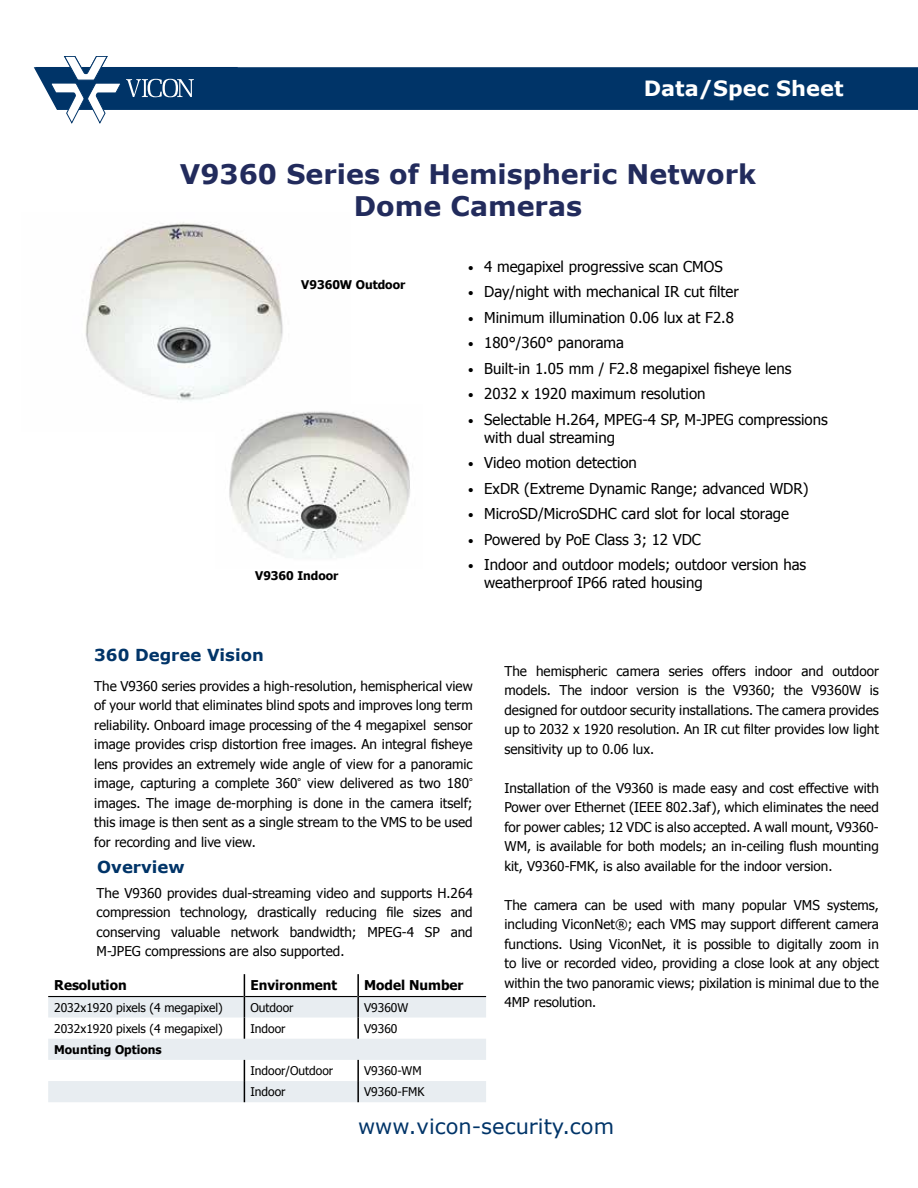
<style>
.page{position:relative;width:918px;height:1188px;background:#fff}
.page>*{position:absolute;margin:0;border:0;box-sizing:border-box;transform-origin:0 0}
.t1{font:700 27px/32.4px "Verdana";color:#222b5c;text-align:center}
.t2{font:21px "Verdana";color:#003468}
.t3{font:700 21px "Verdana";color:#fff}
.t4{font:700 16.5px "Verdana";color:#003468}
.t5{font:15px/18px "Tahoma";color:#000}
.t6{font:13.5px/19.5px "Tahoma";color:#000;text-align:justify}
.t7{font:700 13.5px "Tahoma";color:#000}
.t8{font:12px "Tahoma";color:#000}
.t9{font:700 12px "Tahoma";color:#000}
.s1{font-size:12px}
</style>
<div class="page">
<svg style="left:34px;top:56px;width:884px;height:68px"></svg>
<svg style="left:48px;top:997px;width:438px;height:105px;fill:#e8edf1"></svg>
<hr style="left:48px;top:996px;width:196px;height:1px;background:#000">
<hr style="left:245px;top:996px;width:112px;height:1px;background:#000">
<hr style="left:359px;top:996px;width:127px;height:1px;background:#000">
<hr style="left:357px;top:974px;width:2px;height:23px;background:#000">
<hr style="left:357px;top:997px;width:2px;height:21px;background:#000">
<svg style="left:244px;top:974px;width:1px;height:65px"></svg>
<hr style="left:357px;top:1018px;width:2px;height:21px;background:#000">
<hr style="left:357px;top:1060px;width:2px;height:21px;background:#000">
<svg style="left:244px;top:1060px;width:1px;height:42px"></svg>
<hr style="left:357px;top:1081px;width:2px;height:21px;background:#000">
<img style="left:85px;top:222px;width:198px;height:179px">
<img style="left:229px;top:411px;width:181px;height:147px">
<h2 class="t3" style="left:644px;top:73px;width:201px">Data/Spec Sheet</h2>
<h1 class="t1" style="left:180px;top:157px;width:578px">V9360 Series of Hemispheric Network<br>Dome Cameras</h1>
<p class="t9" style="left:301px;top:276px;width:106px">V9360W Outdoor</p>
<p class="t9" style="left:255px;top:567px;width:85px">V9360 Indoor</p>
<p class="t5" style="left:468px;top:257px;width:256px"><span class="s1">•</span> 4 megapixel progressive scan CMOS</p>
<p class="t5" style="left:468px;top:282px;width:272px"><span class="s1">•</span> Day/night with mechanical IR cut filter</p>
<p class="t5" style="left:468px;top:308px;width:267px"><span class="s1">•</span> Minimum illumination 0.06 lux at F2.8</p>
<p class="t5" style="left:468px;top:333px;width:158px"><span class="s1">•</span> 180°/360° panorama</p>
<p class="t5" style="left:468px;top:359px;width:325px"><span class="s1">•</span> Built-in 1.05 mm / F2.8 megapixel fisheye lens</p>
<p class="t5" style="left:468px;top:384px;width:239px"><span class="s1">•</span> 2032 x 1920 maximum resolution</p>
<p class="t5" style="left:484px;top:410px;width:345px;text-indent:-16px"><span class="s1">•</span> Selectable H.264, MPEG-4 SP, M-JPEG compressions with dual streaming</p>
<p class="t5" style="left:468px;top:453px;width:170px"><span class="s1">•</span> Video motion detection</p>
<p class="t5" style="left:468px;top:479px;width:342px"><span class="s1">•</span> ExDR (Extreme Dynamic Range; advanced WDR)</p>
<p class="t5" style="left:468px;top:504px;width:323px"><span class="s1">•</span> MicroSD/MicroSDHC card slot for local storage</p>
<p class="t5" style="left:468px;top:530px;width:234px"><span class="s1">•</span> Powered by PoE Class 3; 12 VDC</p>
<p class="t5" style="left:484px;top:555px;width:324px;text-indent:-16px"><span class="s1">•</span> Indoor and outdoor models; outdoor version has weatherproof IP66 rated housing</p>
<p class="t4" style="left:94px;top:643px;width:171px">360 Degree Vision</p>
<p class="t6" style="left:94px;top:676px;width:380px">The V9360 series provides a high-resolution, hemispherical view of your world that eliminates blind spots and improves long term reliability. Onboard image processing of the 4 megapixel sensor image provides crisp distortion free images. An integral fisheye lens provides an extremely wide angle of view for a panoramic image, capturing a complete 360<sup>°</sup> view delivered as two 180<sup>° </sup>images. The image de-morphing is done in the camera itself; this image is then sent as a single stream to the VMS to be used for recording and live view.</p>
<p class="t4" style="left:97px;top:856px;width:89px">Overview</p>
<p class="t6" style="left:97px;top:882px;width:378px">The V9360 provides dual-streaming video and supports H.264 compression technology, drastically reducing file sizes and conserving valuable network bandwidth; MPEG-4 SP and M-JPEG compressions are also supported.</p>
<p class="t7" style="left:54px;top:976px;width:74px">Resolution</p>
<p class="t7" style="left:250px;top:976px;width:88px">Environment</p>
<p class="t7" style="left:364px;top:976px;width:101px">Model Number</p>
<p class="t8" style="left:54px;top:999px;width:170px">2032x1920 pixels (4 megapixel)</p>
<p class="t8" style="left:250px;top:999px;width:45px">Outdoor</p>
<p class="t8" style="left:364px;top:999px;width:46px">V9360W</p>
<p class="t8" style="left:54px;top:1020px;width:170px">2032x1920 pixels (4 megapixel)</p>
<p class="t8" style="left:250px;top:1020px;width:37px">Indoor</p>
<p class="t8" style="left:364px;top:1020px;width:35px">V9360</p>
<p class="t9" style="left:54px;top:1041px;width:109px">Mounting Options</p>
<p class="t8" style="left:250px;top:1063px;width:84px">Indoor/Outdoor</p>
<p class="t8" style="left:364px;top:1063px;width:59px">V9360-WM</p>
<p class="t8" style="left:250px;top:1084px;width:37px">Indoor</p>
<p class="t8" style="left:364px;top:1084px;width:62px">V9360-FMK</p>
<p class="t6" style="left:504px;top:660px;width:376px">The hemispheric camera series offers indoor and outdoor models. The indoor version is the V9360; the V9360W is designed for outdoor security installations. The camera provides up to 2032 x 1920 resolution. An IR cut filter provides low light sensitivity up to 0.06 lux.</p>
<p class="t6" style="left:504px;top:777px;width:376px">Installation of the V9360 is made easy and cost effective with Power over Ethernet (IEEE 802.3af), which eliminates the need for power cables; 12 VDC is also accepted. A wall mount, V9360- WM, is available for both models; an in-ceiling flush mounting kit, V9360-FMK, is also available for the indoor version.</p>
<p class="t6" style="left:504px;top:894px;width:376px">The camera can be used with many popular VMS systems, including ViconNet®; each VMS may support different camera functions. Using ViconNet, it is possible to digitally zoom in to live or recorded video, providing a close look at any object within the two panoramic views; pixilation is minimal due to the 4MP resolution.</p>
<h2 class="t2" style="left:358px;top:1112px;width:258px">www.vicon-security.com</h2>
</div>
